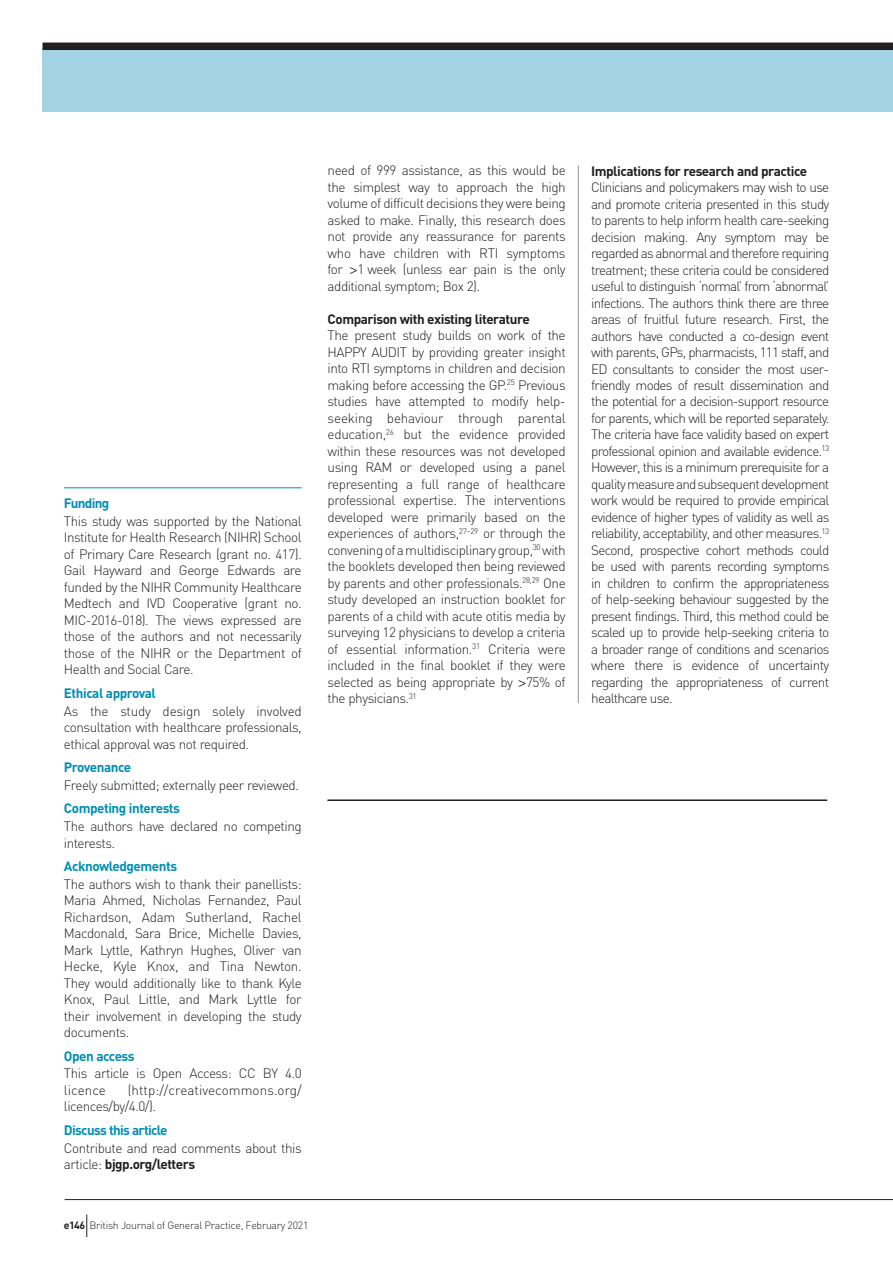
<style>
.page{position:relative;width:893px;height:1263px;background:#fff}
.page>*{position:absolute;margin:0;border:0;box-sizing:border-box;transform-origin:0 0}
.t1{font:300 13.5px/16.5px "DIN";letter-spacing:-.035em;color:#231f20;text-align:justify}
.t2{font:700 13.5px "DIN";letter-spacing:-.035em;color:#008fb3}
.t3{font:700 13.5px "DIN";letter-spacing:-.035em;color:#231f20}
.t4{font:300 13.5px/16.5px "DIN";letter-spacing:.005em;color:#231f20}
.t5{font:300 10.5px "DIN";letter-spacing:-.025em;color:#231f20}
.s1{font-weight:700}
.s2{font-family:"Helvetica"}
</style>
<div class="page">
<div style="left:43px;top:48px;width:850px;height:64px;background:#a2d2e3"></div>
<div style="left:43px;top:43px;width:850px;height:7px;background:#231f20"></div>
<hr style="left:578px;top:165px;width:1px;height:538px;background:#939598">
<hr style="left:64px;top:487px;width:238px;height:1px;background:#008fb3">
<hr style="left:327px;top:799px;width:500px;height:2px;background:#231f20">
<svg style="left:86px;top:1214px;width:1px;height:23px"></svg>
<hr style="left:65px;top:1199px;width:828px;height:1px;background:#231f20">
<p class="t2" style="left:64px;top:494px;width:47px">Funding</p>
<p class="t1" style="left:64px;top:513px;width:239px">This study was supported by the National Institute for Health Research (NIHR) School of Primary Care Research (grant no. 417).<br>Gail Hayward and George Edwards are funded by the NIHR Community Healthcare Medtech and IVD Cooperative (grant no.<br>MIC-2016-018). The views expressed are those of the authors and not necessarily those of the NIHR or the Department of Health and Social Care.</p>
<p class="t2" style="left:64px;top:684px;width:94px">Ethical approval</p>
<p class="t1" style="left:64px;top:702px;width:239px">As the study design solely involved consultation with healthcare professionals, ethical approval was not required.</p>
<p class="t2" style="left:64px;top:758px;width:69px">Provenance</p>
<p class="t1" style="left:64px;top:777px;width:237px">Freely submitted; externally peer reviewed.</p>
<p class="t2" style="left:64px;top:799px;width:117px">Competing interests</p>
<p class="t1" style="left:64px;top:818px;width:239px">The authors have declared no competing interests.</p>
<p class="t2" style="left:64px;top:857px;width:115px">Acknowledgements</p>
<p class="t1" style="left:64px;top:875px;width:239px">The authors wish to thank their panellists:<br>Maria Ahmed, Nicholas Fernandez, Paul Richardson, Adam Sutherland, Rachel Macdonald, Sara Brice, Michelle Davies, Mark Lyttle, Kathryn Hughes, Oliver van Hecke, Kyle Knox, and Tina Newton.<br>They would additionally like to thank Kyle Knox, Paul Little, and Mark Lyttle for their involvement in developing the study documents.</p>
<p class="t2" style="left:64px;top:1047px;width:72px">Open access</p>
<p class="t1" style="left:64px;top:1065px;width:239px">This article is Open Access: CC BY 4.0 licence</p>
<p class="t4" style="left:64px;top:1082px;width:239px;text-indent:64px">(http://creativecommons.org/ licences/by/4.0/).</p>
<p class="t2" style="left:64px;top:1121px;width:105px">Discuss this article</p>
<p class="t1" style="left:64px;top:1139px;width:239px">Contribute and read comments about this article: <span class="s1">bjgp.org/letters</span></p>
<p class="t5" style="left:64px;top:1219px;width:246px"><span class="s1">e146</span> British Journal of General Practice, February 2021</p>
<p class="t1" style="left:328px;top:162px;width:240px">need of 999 assistance, as this would be the simplest way to approach the high volume of difficult decisions they were being asked to make. Finally, this research does not provide any reassurance for parents who have children with RTI symptoms for <span class="s2">&gt;</span>1 week (unless ear pain is the only additional symptom; Box 2).</p>
<p class="t3" style="left:328px;top:310px;width:204px">Comparison with existing literature</p>
<p class="t1" style="left:328px;top:327px;width:240px">The present study builds on work of the HAPPY AUDIT by providing greater insight into RTI symptoms in children and decision making before accessing the GP.<sup>25</sup> Previous studies have attempted to modify help&shy;seeking behaviour through parental education,<sup>26</sup> but the evidence provided within these resources was not developed using RAM or developed using a panel representing a full range of healthcare professional expertise. The interventions developed were primarily based on the experiences of authors,<sup>27–29</sup> or through the convening of a multidisciplinary group,<sup>30</sup> with the booklets developed then being reviewed by parents and other professionals.<sup>28,29</sup> One study developed an instruction booklet for parents of a child with acute otitis media by surveying 12 physicians to develop a criteria of essential information.<sup>31</sup> Criteria were included in the final booklet if they were selected as being appropriate by <span class="s2">&gt;</span>75% of the physicians.<sup>31</sup></p>
<p class="t3" style="left:591px;top:162px;width:217px">Implications for research and practice</p>
<p class="t1" style="left:591px;top:179px;width:240px">Clinicians and policymakers may wish to use and promote criteria presented in this study to parents to help inform health care-seeking decision making. Any symptom may be regarded as abnormal and therefore requiring treatment; these criteria could be considered useful to distinguish ‘normal’ from ‘abnormal’ infections. The authors think there are three areas of fruitful future research. First, the authors have conducted a co-design event with parents, GPs, pharmacists, 111 staff, and ED consultants to consider the most user&shy;friendly modes of result dissemination and the potential for a decision-support resource for parents, which will be reported separately.<br>The criteria have face validity based on expert professional opinion and available evidence.<sup>13<br></sup>However, this is a minimum prerequisite for a quality measure and subsequent development work would be required to provide empirical evidence of higher types of validity as well as reliability, acceptability, and other measures.<sup>13<br></sup>Second, prospective cohort methods could be used with parents recording symptoms in children to confirm the appropriateness of help-seeking behaviour suggested by the present findings. Third, this method could be scaled up to provide help-seeking criteria to a broader range of conditions and scenarios where there is evidence of uncertainty regarding the appropriateness of current healthcare use.</p>
</div>
